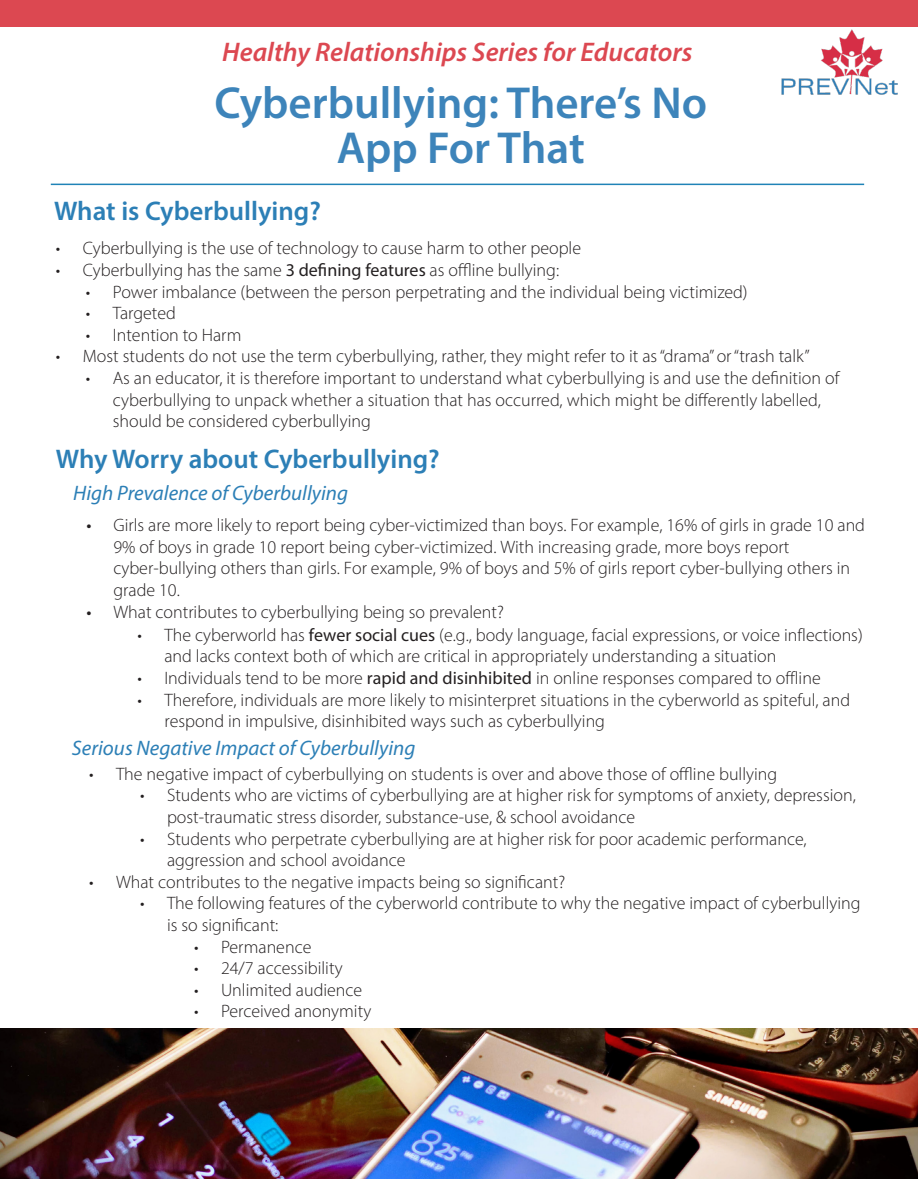
<style>
.page{position:relative;width:918px;height:1188px;background:#fff}
.page>*{position:absolute;margin:0;border:0;box-sizing:border-box;transform-origin:0 0}
.t1{font:600 45px/45px "Myriad Pro";color:#3d84ba;text-align:center}
.t2{font:600 27px "Myriad Pro";color:#2c7fb6}
.t3{font:italic 600 27px "Myriad Pro";color:#dc4851}
.t4{font:italic 21px "Myriad Pro";color:#2c7fb6}
.t5{font:300 18px/21.6px "Myriad Pro";color:#231f20}
.s1{font-weight:400}
</style>
<div class="page">
<div style="left:0;top:0;width:918px;height:27px;background:#dc4851"></div>
<img style="left:781px;top:29px;width:117px;height:66px">
<hr style="left:51px;top:184px;width:813px;height:1px;background:#1f83b7">
<img style="left:0;top:1029px;width:918px;height:150px">
<p class="t3" style="left:222px;top:35px;width:472px">Healthy Relationships Series for Educators</p>
<p class="t1" style="left:214px;top:79px;width:494px">Cyberbullying: There’s No<br>App For That</p>
<p class="t2" style="left:54px;top:194px;width:269px">What is Cyberbullying?</p>
<p class="t5" style="left:56px;top:237px;width:527px">• Cyberbullying is the use of technology to cause harm to other people</p>
<p class="t5" style="left:56px;top:259px;width:505px">• Cyberbullying has the same <span class="s1">3 defining features</span> as offline bullying:</p>
<p class="t5" style="left:86px;top:281px;width:663px">• Power imbalance (between the person perpetrating and the individual being victimized)</p>
<p class="t5" style="left:86px;top:302px;width:92px">• Targeted</p>
<p class="t5" style="left:86px;top:324px;width:157px">• Intention to Harm</p>
<p class="t5" style="left:56px;top:345px;width:755px">• Most students do not use the term cyberbullying, rather, they might refer to it as “drama” or “trash talk”</p>
<p class="t5" style="left:113px;top:367px;width:728px;text-indent:-27px">• As an educator, it is therefore important to understand what cyberbullying is and use the definition of cyberbullying to unpack whether a situation that has occurred, which might be differently labelled, should be considered cyberbullying</p>
<p class="t2" style="left:56px;top:442px;width:386px">Why Worry about Cyberbullying?</p>
<p class="t4" style="left:73px;top:480px;width:276px">High Prevalence of Cyberbullying</p>
<p class="t5" style="left:113px;top:514px;width:753px;text-indent:-27px"><span class="s1">•</span> Girls are more likely to report being cyber-victimized than boys. For example, 16% of girls in grade 10 and 9% of boys in grade 10 report being cyber-victimized. With increasing grade, more boys report cyber-bullying others than girls. For example, 9% of boys and 5% of girls report cyber-bullying others in grade 10.</p>
<p class="t5" style="left:86px;top:601px;width:419px"><span class="s1">•</span> What contributes to cyberbullying being so prevalent?</p>
<p class="t5" style="left:164px;top:624px;width:700px;line-height:20.9px;text-indent:-27px">• The cyberworld has <span class="s1">fewer social cues</span> (e.g., body language, facial expressions, or voice inflections) and lacks context both of which are critical in appropriately understanding a situation</p>
<p class="t5" style="left:137px;top:667px;width:685px">• Individuals tend to be more <span class="s1">rapid and disinhibited</span> in online responses compared to offline</p>
<p class="t5" style="left:164px;top:689px;width:687px;text-indent:-27px">• Therefore, individuals are more likely to misinterpret situations in the cyberworld as spiteful, and respond in impulsive, disinhibited ways such as cyberbullying</p>
<p class="t4" style="left:72px;top:735px;width:345px">Serious Negative Impact of Cyberbullying</p>
<p class="t5" style="left:89px;top:763px;width:690px">• The negative impact of cyberbullying on students is over and above those of offline bullying</p>
<p class="t5" style="left:167px;top:784px;width:690px;text-indent:-27px">• Students who are victims of cyberbullying are at higher risk for symptoms of anxiety, depression, post-traumatic stress disorder, substance-use, &amp; school avoidance</p>
<p class="t5" style="left:167px;top:828px;width:641px;text-indent:-27px">• Students who perpetrate cyberbullying are at higher risk for poor academic performance, aggression and school avoidance</p>
<p class="t5" style="left:89px;top:871px;width:478px">• What contributes to the negative impacts being so significant?</p>
<p class="t5" style="left:167px;top:892px;width:695px;text-indent:-27px">• The following features of the cyberworld contribute to why the negative impact of cyberbullying is so significant:</p>
<p class="t5" style="left:194px;top:936px;width:119px">• Permanence</p>
<p class="t5" style="left:194px;top:957px;width:150px">• 24/7 accessibility</p>
<p class="t5" style="left:194px;top:979px;width:170px">• Unlimited audience</p>
<p class="t5" style="left:194px;top:1000px;width:179px">• Perceived anonymity</p>
</div>
